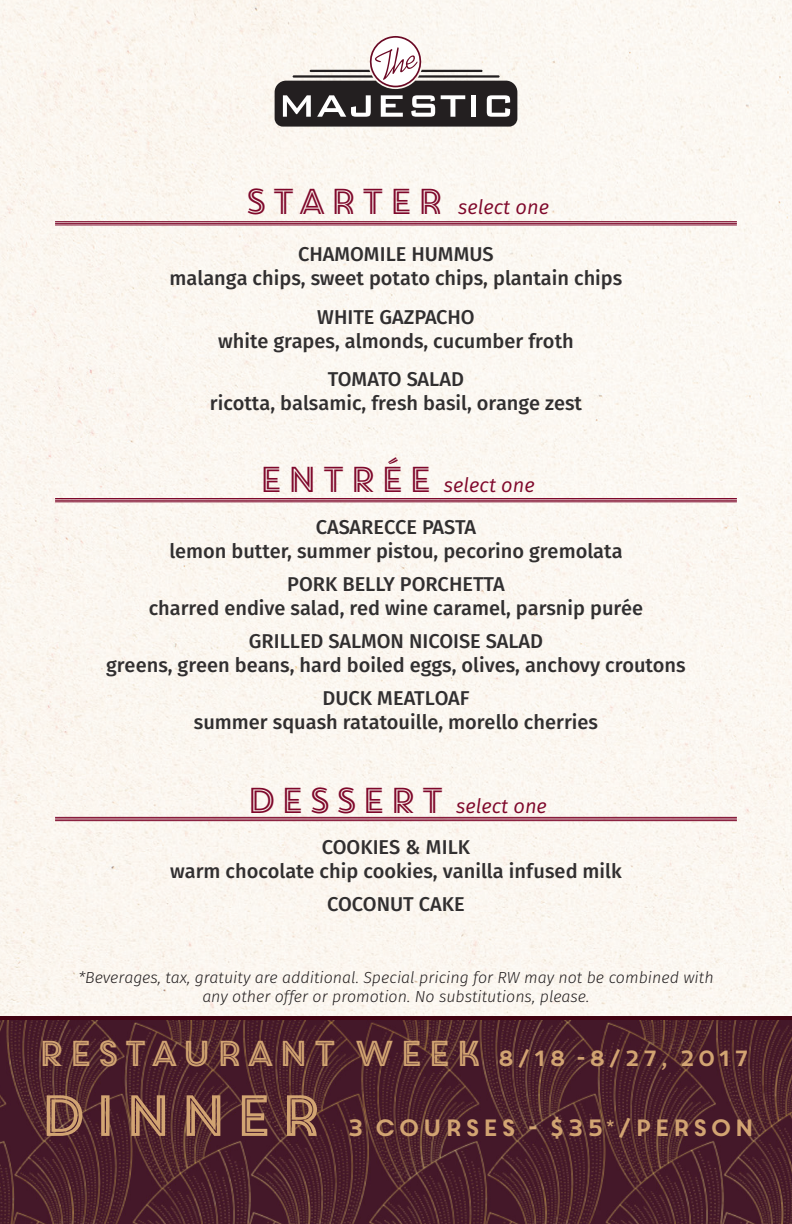
<style>
.page{position:relative;width:792px;height:1224px;background:#fff}
.page>*{position:absolute;margin:0;border:0;box-sizing:border-box;transform-origin:0 0}
.t1{font:58px "Core Circus 2 D In";color:#d2a472}
.t2{font:36px "Core Circus 2 D In";color:#d2a472}
.t3{font:23.6px "Core Circus";color:#d2a472}
.t4{font:500 20px/24px "Fira Sans";color:#312f30;text-align:center}
.t5{font:italic 20px "Fira Sans";color:#7f082b}
.t6{font:italic 300 16px/19.2px "Fira Sans";color:#231f20;text-align:center}
.s1{font-family:"Core Circus 2 D Double";font-style:normal;font-size:36px}
.s2{font-family:"Core Circus";font-size:22px}
</style>
<div class="page">
<div style="left:0;top:0;width:792px;height:1016px;background:#fbf7f0"></div>
<img style="left:0;top:1020px;width:792px;height:204px">
<hr style="left:55px;top:221px;width:682px;height:1px;background:#790024">
<hr style="left:55px;top:223px;width:682px;height:1px;background:#790024">
<hr style="left:55px;top:225px;width:682px;height:1px;background:#790024">
<hr style="left:55px;top:498px;width:682px;height:1px;background:#790024">
<hr style="left:55px;top:500px;width:682px;height:1px;background:#790024">
<hr style="left:55px;top:501px;width:682px;height:1px;background:#790024">
<hr style="left:55px;top:817px;width:682px;height:1px;background:#790024">
<hr style="left:55px;top:818px;width:682px;height:2px;background:#790024">
<hr style="left:55px;top:820px;width:682px;height:1px;background:#790024">
<svg style="left:275px;top:36px;width:242px;height:91px"></svg>
<hr style="left:0;top:1016px;width:792px;height:4px;background:#420312">
<p class="t5" style="left:243px;top:193px;width:308px"><span class="s1">STARTER</span> select one</p>
<p class="t4" style="left:170px;top:244px;width:454px">CHAMOMILE HUMMUS<br>malanga chips, sweet potato chips, plantain chips</p>
<p class="t4" style="left:218px;top:306px;width:357px">WHITE GAZPACHO<br>white grapes, almonds, cucumber froth</p>
<p class="t4" style="left:210px;top:368px;width:374px">TOMATO SALAD<br>ricotta, balsamic, fresh basil, orange zest</p>
<p class="t5" style="left:257px;top:471px;width:279px"><span class="s1">ENTRÉE</span> select one</p>
<p class="t4" style="left:169px;top:516px;width:455px">CASARECCE PASTA<br>lemon butter, summer pistou, pecorino gremolata</p>
<p class="t4" style="left:149px;top:573px;width:496px">PORK BELLY PORCHETTA<br>charred endive salad, red wine caramel, parsnip purée</p>
<p class="t4" style="left:106px;top:630px;width:581px">GRILLED SALMON NICOISE SALAD<br>greens, green beans, hard boiled eggs, olives, anchovy croutons</p>
<p class="t4" style="left:194px;top:687px;width:406px">DUCK MEATLOAF<br>summer squash ratatouille, morello cherries</p>
<p class="t5" style="left:245px;top:792px;width:304px"><span class="s1">DESSERT</span> select one</p>
<p class="t4" style="left:170px;top:837px;width:453px">COOKIES &amp; MILK<br>warm chocolate chip cookies, vanilla infused milk</p>
<p class="t4" style="left:327px;top:894px;width:139px">COCONUT CAKE</p>
<p class="t6" style="left:78px;top:969px;width:637px">*Beverages, tax, gratuity are additional. Special pricing for RW may not be combined with any other offer or promotion. No substitutions, please.</p>
<h2 class="t2" style="left:36px;top:1029px;width:715px">RESTAURANT WEEK <span class="s2">8/18 -8/27, 2017</span></h2>
<h1 class="t1" style="left:36px;top:1076px;width:291px">DINNER</h1>
<p class="t3" style="left:346px;top:1112px;width:412px">3 COURSES - $35<sup>*</sup>/PERSON</p>
</div>
